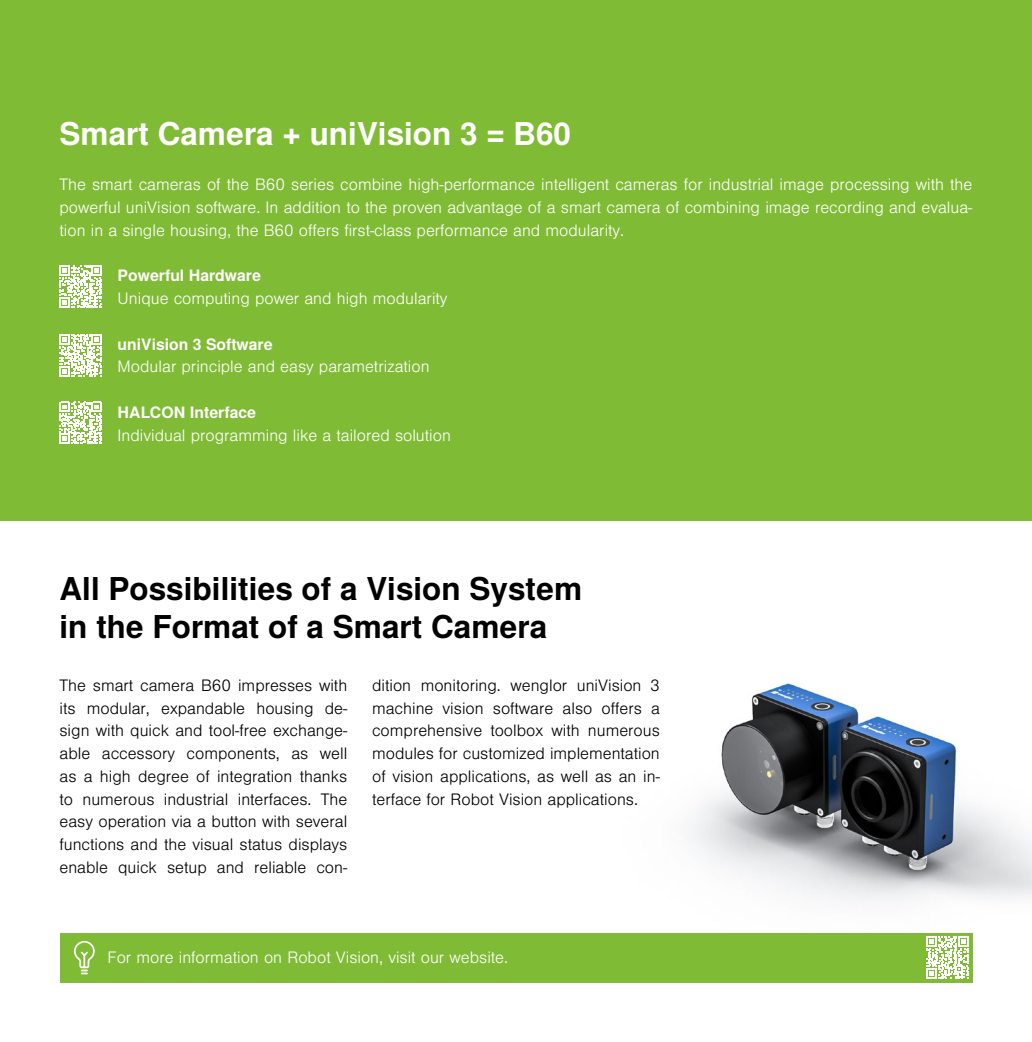
<style>
.page{position:relative;width:1032px;height:1042px;background:#fff}
.page>*{position:absolute;margin:0;border:0;box-sizing:border-box;transform-origin:0 0}
.t1{font:700 31.5px/38.5px "Nimbus Sans Global";color:#000}
.t2{font:700 31.5px "Nimbus Sans Global";color:#fff}
.t3{font:300 15.75px/22.8px "Nimbus Sans Global";color:#000;text-align:justify}
.t4{font:300 15.75px/22.8px "Nimbus Sans Global";color:#fff;text-align:justify}
.t5{font:700 15.75px "Nimbus Sans Global";color:#fff}
</style>
<div class="page">
<div style="left:0;top:0;width:1032px;height:521px;background:#80bb35"></div>
<img style="left:690px;top:683px;width:342px;height:288px">
<svg style="left:60px;top:265px;width:42px;height:43px"></svg>
<svg style="left:60px;top:334px;width:42px;height:42px"></svg>
<svg style="left:60px;top:402px;width:42px;height:42px"></svg>
<div style="left:60px;top:933px;width:912px;height:49px;background:#80bb35"></div>
<svg style="left:73px;top:940px;width:22px;height:35px"></svg>
<svg style="left:926px;top:936px;width:43px;height:42px"></svg>
<h1 class="t2" style="left:60px;top:115px;width:513px">Smart Camera + uniVision 3 = B60</h1>
<p class="t4" style="left:60px;top:173px;width:914px">The smart cameras of the B60 series combine high-performance intelligent cameras for industrial image processing with the powerful uniVision software. In addition to the proven advantage of a smart camera of combining image recording and evalua&shy;tion in a single housing, the B60 offers first-class performance and modularity.</p>
<p class="t5" style="left:118px;top:267px;width:145px">Powerful Hardware</p>
<p class="t4" style="left:118px;top:287px;width:331px">Unique computing power and high modularity</p>
<p class="t5" style="left:118px;top:335px;width:157px">uniVision 3 Software</p>
<p class="t4" style="left:118px;top:355px;width:313px">Modular principle and easy parametrization</p>
<p class="t5" style="left:118px;top:403px;width:140px">HALCON Interface</p>
<p class="t4" style="left:118px;top:424px;width:335px">Individual programming like a tailored solution</p>
<h1 class="t1" style="left:60px;top:570px;width:524px">All Possibilities of a Vision System in the Format of a Smart Camera</h1>
<p class="t3" style="left:60px;top:674px;width:289px">The smart camera B60 impresses with its modular, expandable housing de&shy;sign with quick and tool-free exchange&shy;able accessory components, as well as a high degree of integration thanks to numerous industrial interfaces. The easy operation via a button with several functions and the visual status displays enable quick setup and reliable con-</p>
<p class="t3" style="left:372px;top:674px;width:289px">dition monitoring. wenglor uniVision 3 machine vision software also offers a comprehensive toolbox with numerous modules for customized implementation of vision applications, as well as an in&shy;terface for Robot Vision applications.</p>
<p class="t4" style="left:108px;top:946px;width:402px">For more information on Robot Vision, visit our website.</p>
</div>
